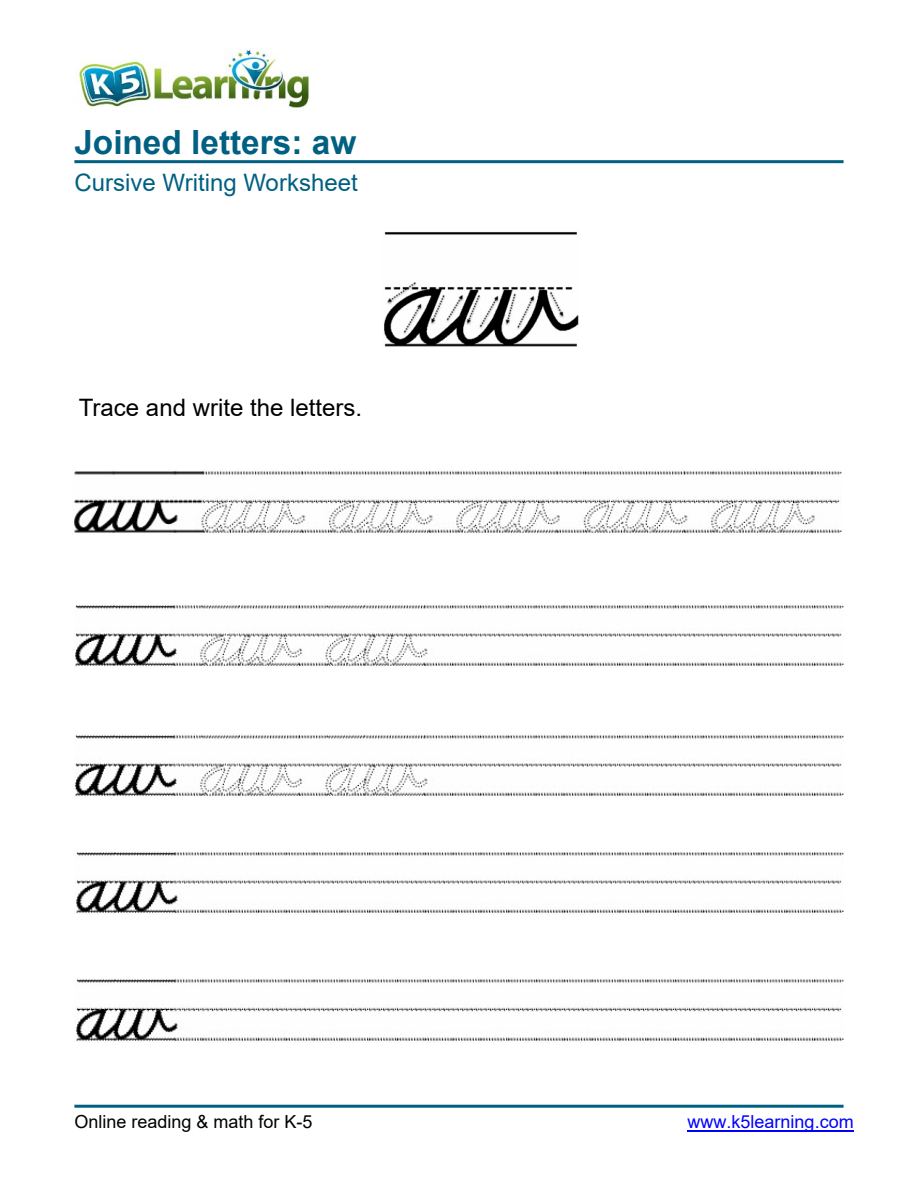
<style>
.page{position:relative;width:918px;height:1188px;background:#fff}
.page>*{position:absolute;margin:0;border:0;box-sizing:border-box;transform-origin:0 0}
.t1{font:700 33.3px "Arial";color:#006081}
.t2{font:24px "Arial";color:#000}
.t3{font:24px "Arial";color:#006081}
.t4{font:18px "Arial";color:#000}
.t5{font:18px "Arial";color:#00f}
</style>
<div class="page">
<hr style="left:74px;top:160px;width:770px;height:3px;background:#006081">
<hr style="left:687px;top:1130px;width:167px;height:2px;background:#00f">
<hr style="left:74px;top:1105px;width:770px;height:3px;background:#006081">
<img style="left:75px;top:50px;width:235px;height:59px">
<img style="left:384px;top:232px;width:194px;height:115px">
<img style="left:74px;top:471px;width:768px;height:62px">
<img style="left:75px;top:605px;width:769px;height:62px">
<img style="left:75px;top:733px;width:769px;height:64px">
<img style="left:76px;top:852px;width:768px;height:63px">
<img style="left:76px;top:979px;width:768px;height:63px">
<h1 class="t1" style="left:74px;top:129px;width:283px">Joined letters: aw</h1>
<h2 class="t3" style="left:74px;top:174px;width:285px">Cursive Writing Worksheet</h2>
<h2 class="t2" style="left:79px;top:399px;width:285px">Trace and write the letters.</h2>
<p class="t4" style="left:74px;top:1115px;width:240px">Online reading &amp; math for K-5</p>
<p class="t5" style="left:687px;top:1115px;width:168px">www.k5learning.com</p>
</div>
